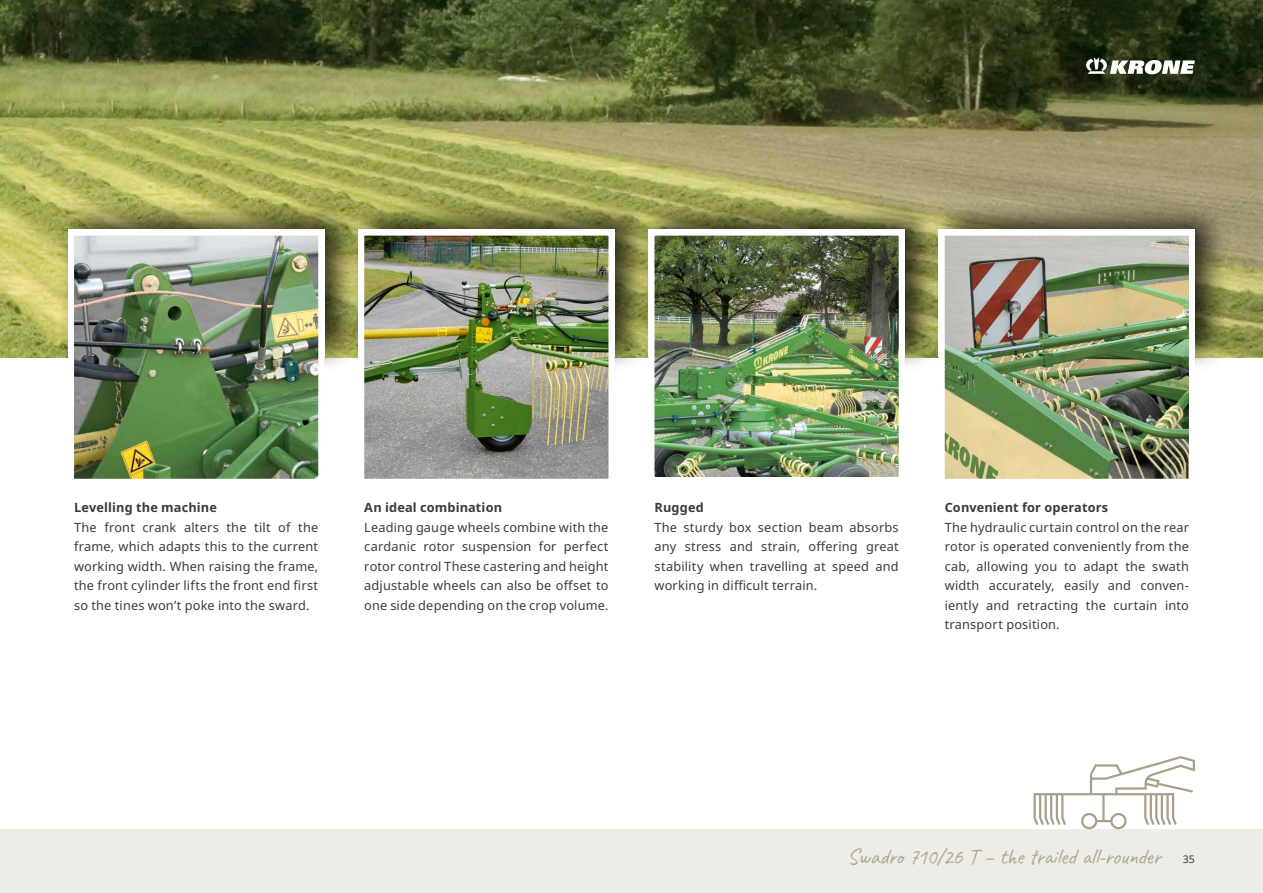
<style>
.page{position:relative;width:1263px;height:893px;background:#fff}
.page>*{position:absolute;margin:0;border:0;box-sizing:border-box;transform-origin:0 0}
.t1{font:22.5px "Caveat";letter-spacing:-.015em;color:#b0a994}
.t2{font:12.75px/19.5px "Noto Sans";letter-spacing:.015em;color:#3b3b3a;text-align:justify}
.t3{font:700 12.75px "Noto Sans";letter-spacing:.01em;color:#3b3b3a}
.s1{font-family:"Noto Sans";font-size:10.5px;color:#3b3b3a}
</style>
<div class="page">
<img style="left:0;top:0;width:1263px;height:357px">
<div style="left:58px;top:199px;width:302px;height:174px;background:#000;opacity:.75"></div>
<div style="left:348px;top:199px;width:302px;height:174px;background:#000;opacity:.75"></div>
<img style="left:355px;top:227px;width:262px;height:252px">
<div style="left:638px;top:199px;width:303px;height:174px;background:#000;opacity:.75"></div>
<div style="left:928px;top:199px;width:303px;height:174px;background:#000;opacity:.75"></div>
<img style="left:645px;top:227px;width:263px;height:250px">
<img style="left:936px;top:227px;width:262px;height:252px">
<img style="left:65px;top:227px;width:262px;height:252px">
<svg style="left:1086px;top:57px;width:109px;height:17px"></svg>
<div style="left:0;top:829px;width:1263px;height:64px;background:#eeece6"></div>
<svg style="left:1033px;top:756px;width:162px;height:73px"></svg>
<p class="t3" style="left:74px;top:500px;width:144px">Levelling the machine</p>
<p class="t2" style="left:74px;top:518px;width:246px">The front crank alters the tilt of the frame, which adapts this to the current working width. When raising the frame, the front cylinder lifts the front end first so the tines won’t poke into the sward.</p>
<p class="t3" style="left:364px;top:500px;width:139px">An ideal combination</p>
<p class="t2" style="left:364px;top:518px;width:246px">Leading gauge wheels combine with the cardanic rotor suspension for perfect rotor control These castering and height adjustable wheels can also be offset to one side depending on the crop volume.</p>
<p class="t3" style="left:654px;top:500px;width:51px">Rugged</p>
<p class="t2" style="left:654px;top:518px;width:246px">The sturdy box section beam absorbs any stress and strain, offering great stability when travelling at speed and working in difficult terrain.</p>
<p class="t3" style="left:945px;top:500px;width:165px">Convenient for operators</p>
<p class="t2" style="left:945px;top:518px;width:246px">The hydraulic curtain control on the rear rotor is operated conveniently from the cab, allowing you to adapt the swath width accurately, easily and conven&shy;iently and retracting the curtain into transport position.</p>
<h1 class="t1" style="left:847px;top:842px;width:349px">Swadro 710/26 T – the trailed all-rounder <span class="s1">35</span></h1>
</div>
